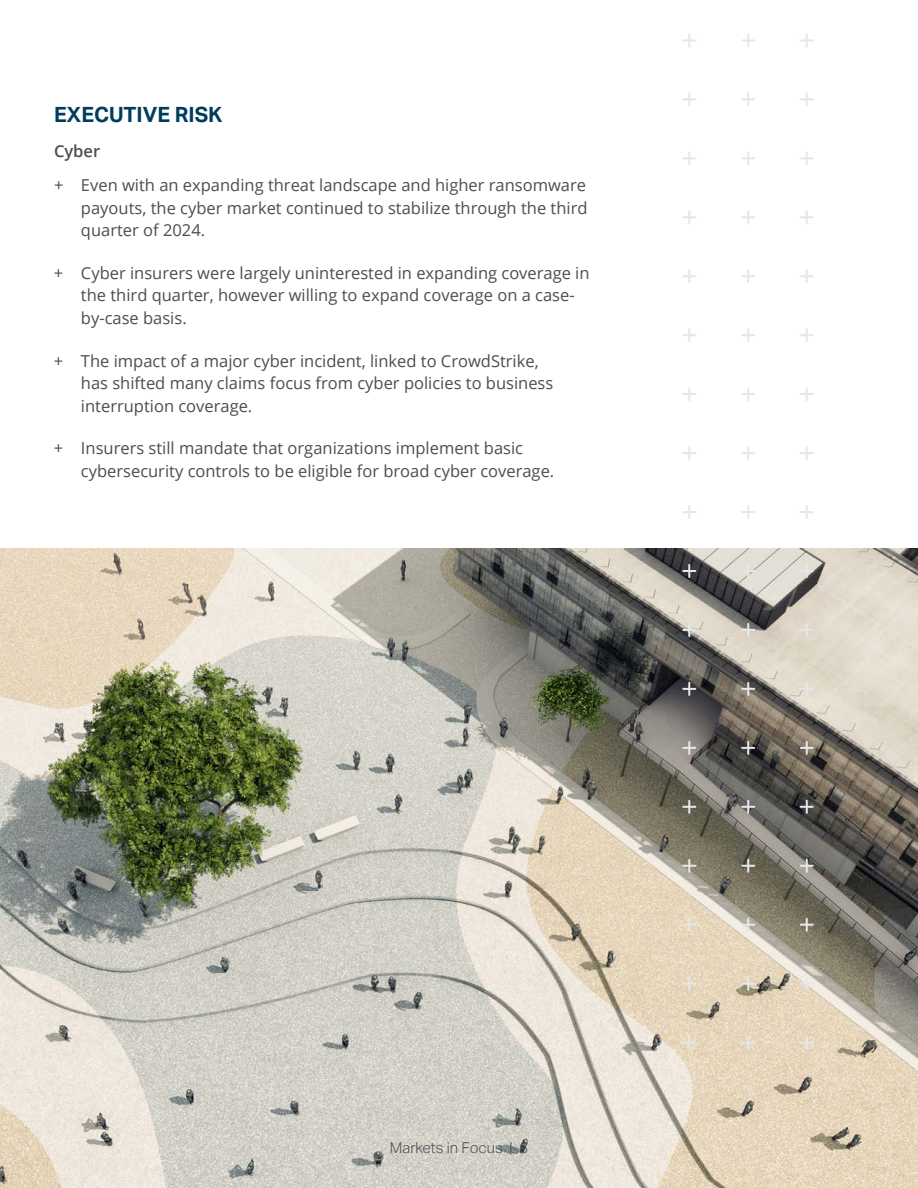
<style>
.page{position:relative;width:918px;height:1188px;background:#fff}
.page>*{position:absolute;margin:0;border:0;box-sizing:border-box;transform-origin:0 0}
.t1{font:700 21px "Aktiv Grotesk";color:#003d5d}
.t2{font:16.5px/22.5px "Open Sans";color:#4d4d4f}
.t3{font:600 16.5px "Open Sans";color:#4d4d4f}
.t4{font:300 15px "Aktiv Grotesk";color:#464e55}
</style>
<div class="page">
<img style="left:0;top:549px;width:918px;height:639px">
<svg style="left:800px;top:33px;width:14px;height:14px"></svg>
<svg style="left:800px;top:92px;width:14px;height:14px"></svg>
<svg style="left:800px;top:151px;width:14px;height:14px"></svg>
<svg style="left:800px;top:210px;width:14px;height:14px"></svg>
<svg style="left:800px;top:269px;width:14px;height:14px"></svg>
<svg style="left:800px;top:328px;width:14px;height:14px"></svg>
<svg style="left:800px;top:387px;width:14px;height:14px"></svg>
<svg style="left:800px;top:446px;width:14px;height:14px"></svg>
<svg style="left:800px;top:505px;width:14px;height:14px"></svg>
<svg style="left:800px;top:564px;width:14px;height:14px"></svg>
<svg style="left:800px;top:623px;width:14px;height:14px"></svg>
<svg style="left:800px;top:682px;width:14px;height:14px"></svg>
<svg style="left:800px;top:741px;width:14px;height:14px"></svg>
<svg style="left:800px;top:800px;width:14px;height:14px"></svg>
<svg style="left:800px;top:859px;width:14px;height:14px"></svg>
<svg style="left:800px;top:918px;width:14px;height:14px"></svg>
<svg style="left:800px;top:977px;width:14px;height:14px"></svg>
<svg style="left:800px;top:1036px;width:14px;height:14px"></svg>
<svg style="left:741px;top:33px;width:14px;height:14px"></svg>
<svg style="left:741px;top:92px;width:14px;height:14px"></svg>
<svg style="left:741px;top:151px;width:14px;height:14px"></svg>
<svg style="left:741px;top:210px;width:14px;height:14px"></svg>
<svg style="left:741px;top:269px;width:14px;height:14px"></svg>
<svg style="left:741px;top:328px;width:14px;height:14px"></svg>
<svg style="left:741px;top:387px;width:14px;height:14px"></svg>
<svg style="left:741px;top:446px;width:14px;height:14px"></svg>
<svg style="left:741px;top:505px;width:14px;height:14px"></svg>
<svg style="left:741px;top:564px;width:14px;height:14px"></svg>
<svg style="left:741px;top:623px;width:14px;height:14px"></svg>
<svg style="left:741px;top:682px;width:14px;height:14px"></svg>
<svg style="left:741px;top:741px;width:14px;height:14px"></svg>
<svg style="left:741px;top:800px;width:14px;height:14px"></svg>
<svg style="left:741px;top:859px;width:14px;height:14px"></svg>
<svg style="left:741px;top:918px;width:14px;height:14px"></svg>
<svg style="left:741px;top:977px;width:14px;height:14px"></svg>
<svg style="left:741px;top:1036px;width:14px;height:14px"></svg>
<svg style="left:682px;top:33px;width:14px;height:14px"></svg>
<svg style="left:682px;top:92px;width:14px;height:14px"></svg>
<svg style="left:682px;top:151px;width:14px;height:14px"></svg>
<svg style="left:682px;top:210px;width:14px;height:14px"></svg>
<svg style="left:682px;top:269px;width:14px;height:14px"></svg>
<svg style="left:682px;top:328px;width:14px;height:14px"></svg>
<svg style="left:682px;top:387px;width:14px;height:14px"></svg>
<svg style="left:682px;top:446px;width:14px;height:14px"></svg>
<svg style="left:682px;top:505px;width:14px;height:14px"></svg>
<svg style="left:682px;top:564px;width:14px;height:14px"></svg>
<svg style="left:682px;top:623px;width:14px;height:14px"></svg>
<svg style="left:682px;top:682px;width:14px;height:14px"></svg>
<svg style="left:682px;top:741px;width:14px;height:14px"></svg>
<svg style="left:682px;top:800px;width:14px;height:14px"></svg>
<svg style="left:682px;top:859px;width:14px;height:14px"></svg>
<svg style="left:682px;top:918px;width:14px;height:14px"></svg>
<svg style="left:682px;top:977px;width:14px;height:14px"></svg>
<svg style="left:682px;top:1036px;width:14px;height:14px"></svg>
<p class="t1" style="left:54px;top:103px;width:170px">EXECUTIVE RISK</p>
<p class="t3" style="left:54px;top:139px;width:48px">Cyber</p>
<p class="t2" style="left:81px;top:173px;width:508px;text-align:justify;text-indent:-27px">+ Even with an expanding threat landscape and higher ransomware payouts, the cyber market continued to stabilize through the third quarter of 2024.</p>
<p class="t2" style="left:81px;top:261px;width:510px;text-indent:-27px">+ Cyber insurers were largely uninterested in expanding coverage in the third quarter, however willing to expand coverage on a case&shy;by-case basis.</p>
<p class="t2" style="left:81px;top:349px;width:474px;text-indent:-27px">+ The impact of a major cyber incident, linked to CrowdStrike, has shifted many claims focus from cyber policies to business interruption coverage.</p>
<p class="t2" style="left:81px;top:437px;width:475px;text-indent:-27px">+ Insurers still mandate that organizations implement basic cybersecurity controls to be eligible for broad cyber coverage.</p>
<p class="t4" style="left:390px;top:1139px;width:140px">Markets in Focus | 6</p>
</div>
